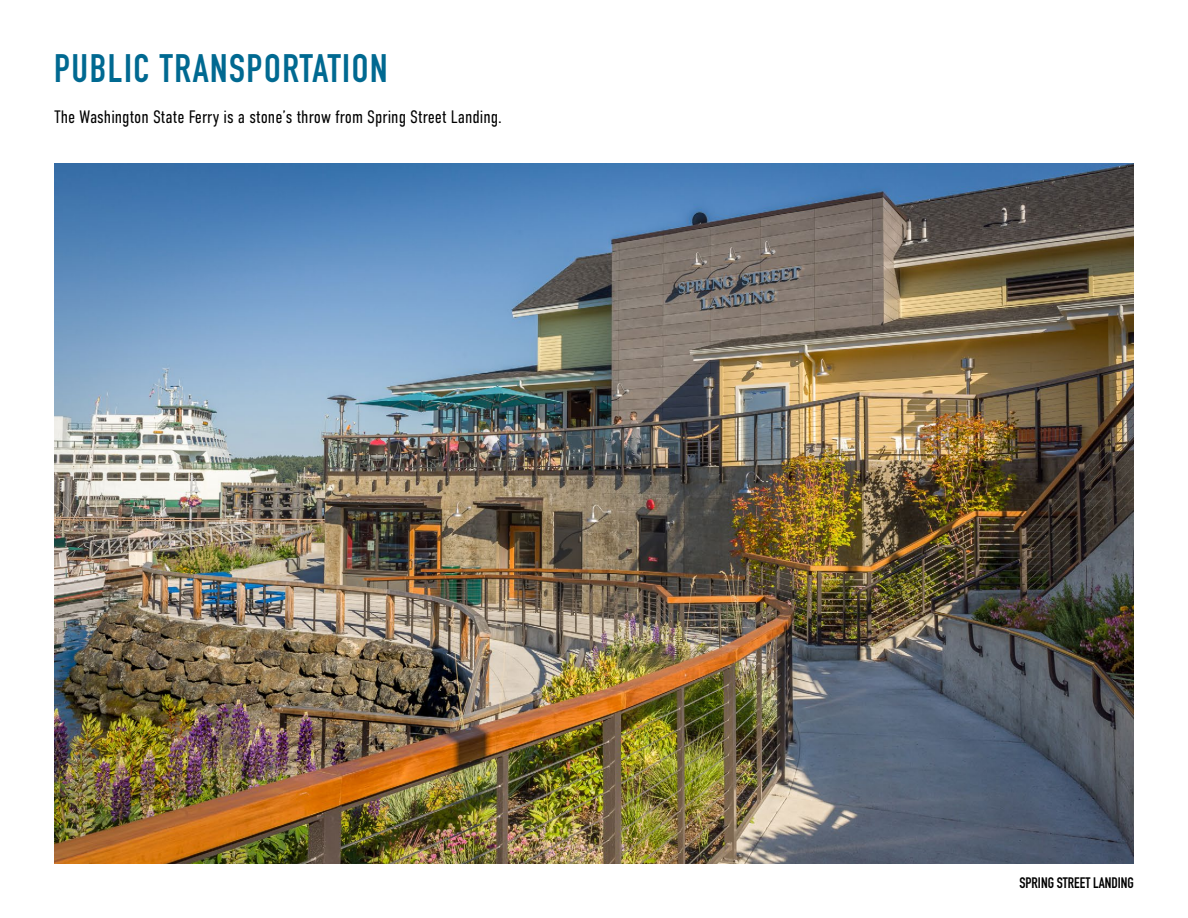
<style>
.page{position:relative;width:1188px;height:918px;background:#fff}
.page>*{position:absolute;margin:0;border:0;box-sizing:border-box;transform-origin:0 0}
.t1{font:700 39.15px "DIN Condensed";letter-spacing:.04em;color:#006991}
.t2{font:300 18px "DIN Condensed";color:#000}
.t3{font:700 15px "DIN Condensed";color:#000}
</style>
<div class="page">
<img style="left:54px;top:163px;width:1080px;height:701px">
<h1 class="t1" style="left:54px;top:42px;width:335px">PUBLIC TRANSPORTATION</h1>
<p class="t2" style="left:54px;top:107px;width:450px">The Washington State Ferry is a stone’s throw from Spring Street Landing.</p>
<p class="t3" style="left:1019px;top:873px;width:116px">SPRING STREET LANDING</p>
</div>
